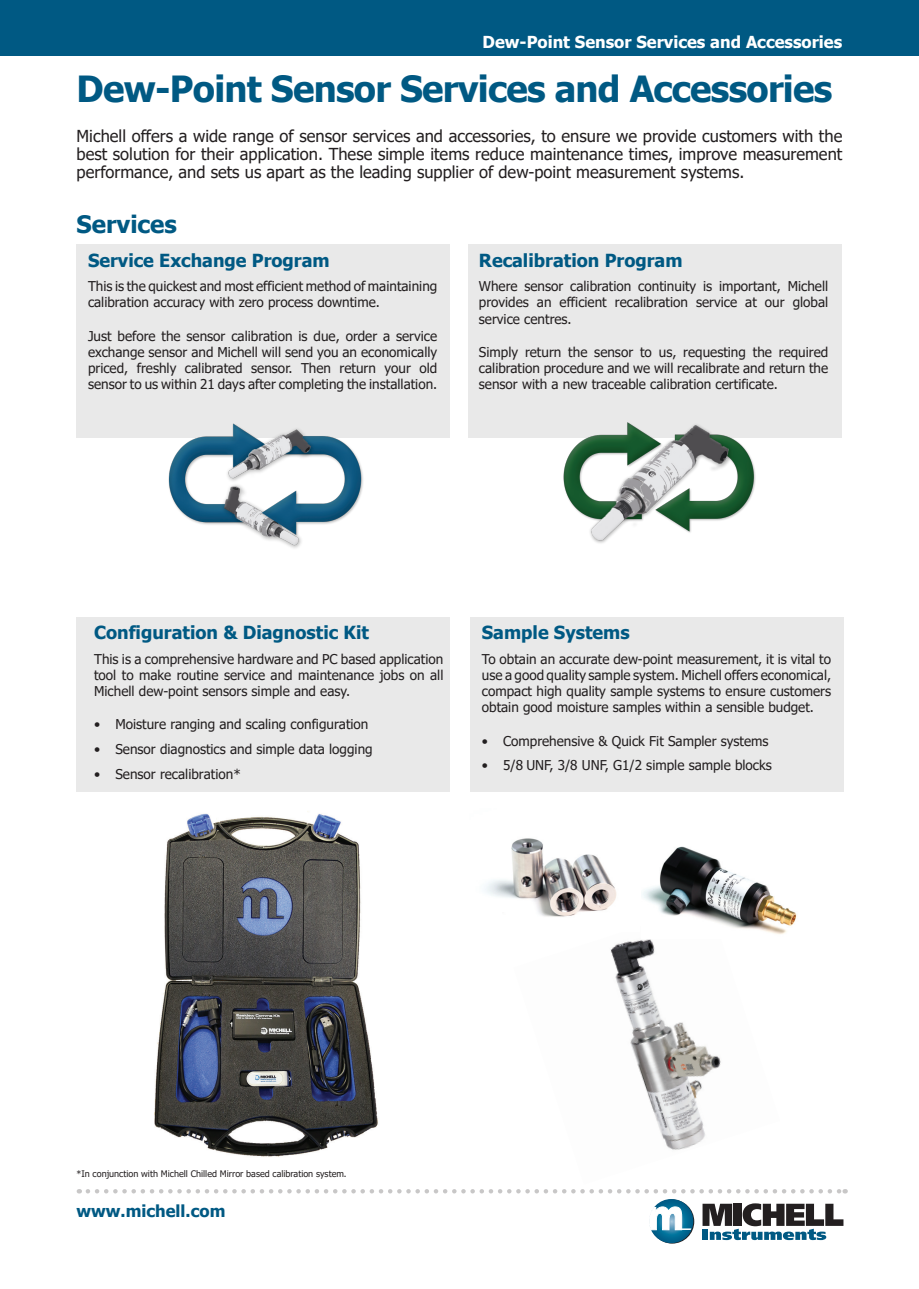
<style>
.page{position:relative;width:919px;height:1289px;background:#fff}
.page>*{position:absolute;margin:0;border:0;box-sizing:border-box;transform-origin:0 0}
.Heading_1{font:700 36px "Tahoma";letter-spacing:-.02em;color:#005983}
.Heading_2{font:700 24px "Tahoma";color:#005983}
.Heading_3{font:700 18px "Tahoma";color:#005983}
.Main_description{font:16.5px/18px "Tahoma";color:#231f20;text-align:justify}
.t1{font:700 16.5px "Tahoma";color:#fff}
.t2{font:700 16.5px "Tahoma";color:#005983}
.Body_text{font:13.5px/16.2px "Tahoma";color:#231f20;text-align:justify}
.Table_heading{font:9px "Tahoma";color:#231f20}
</style>
<div class="page">
<svg style="left:650px;top:1199px;width:44px;height:44px"></svg>
<svg style="left:649px;top:1198px;width:44px;height:45px"></svg>
<svg style="left:702px;top:1203px;width:141px;height:36px"></svg>
<svg style="left:649px;top:1206px;width:42px;height:23px"></svg>
<div style="left:13px;top:0;width:905px;height:55px;background:#005983"></div>
<svg style="left:88px;top:1189px;width:757px;height:4px"></svg>
<div style="left:0;top:0;width:13px;height:55px;background:#005983"></div>
<div style="left:467px;top:244px;width:374px;height:194px;background:#e9e9e9"></div>
<div style="left:76px;top:244px;width:373px;height:194px;background:#e9e9e9"></div>
<img style="left:168px;top:423px;width:195px;height:125px">
<img style="left:563px;top:422px;width:193px;height:121px">
<div style="left:469px;top:617px;width:374px;height:174px;background:#e9e9e9"></div>
<div style="left:76px;top:617px;width:374px;height:174px;background:#e9e9e9"></div>
<img style="left:154px;top:811px;width:224px;height:346px">
<img style="left:610px;top:939px;width:111px;height:211px">
<img style="left:642px;top:846px;width:155px;height:88px">
<img style="left:485px;top:838px;width:132px;height:79px">
<p class="t1" style="left:482px;top:30px;width:361px">Dew-Point Sensor Services and Accessories</p>
<p class="Heading_1" style="left:77px;top:64px;width:757px">Dew-Point Sensor Services and Accessories</p>
<p class="Main_description" style="left:77px;top:127px;width:767px">Michell offers a wide range of sensor services and accessories, to ensure we provide customers with the best solution for their application. These simple items reduce maintenance times, improve measurement performance, and sets us apart as the leading supplier of dew-point measurement systems.</p>
<p class="Heading_2" style="left:77px;top:207px;width:102px">Services</p>
<p class="Heading_3" style="left:479px;top:247px;width:205px">Recalibration Program</p>
<p class="Body_text" style="left:479px;top:279px;width:351px">Where sensor calibration continuity is important, Michell provides an efficient recalibration service at our global service centres.</p>
<p class="Body_text" style="left:479px;top:344px;width:351px">Simply return the sensor to us, requesting the required calibration procedure and we will recalibrate and return the sensor with a new traceable calibration certificate.</p>
<p class="Heading_3" style="left:88px;top:247px;width:243px">Service Exchange Program</p>
<p class="Body_text" style="left:88px;top:279px;width:351px">This is the quickest and most efficient method of maintaining calibration accuracy with zero process downtime.</p>
<p class="Body_text" style="left:88px;top:328px;width:351px">Just before the sensor calibration is due, order a service exchange sensor and Michell will send you an economically priced, freshly calibrated sensor. Then return your old sensor to us within 21 days after completing the installation.</p>
<p class="Heading_3" style="left:94px;top:620px;width:276px">Configuration &amp; Diagnostic Kit</p>
<p class="Body_text" style="left:94px;top:651px;width:351px">This is a comprehensive hardware and PC based application tool to make routine service and maintenance jobs on all Michell dew-point sensors simple and easy.</p>
<p class="Body_text" style="left:94px;top:717px;width:276px">• Moisture ranging and scaling configuration</p>
<p class="Body_text" style="left:94px;top:742px;width:280px">• Sensor diagnostics and simple data logging</p>
<p class="Body_text" style="left:94px;top:766px;width:148px">• Sensor recalibration*</p>
<p class="Heading_3" style="left:482px;top:620px;width:149px">Sample Systems</p>
<p class="Body_text" style="left:482px;top:651px;width:351px">To obtain an accurate dew-point measurement, it is vital to use a good quality sample system. Michell offers economical, compact high quality sample systems to ensure customers obtain good moisture samples within a sensible budget.</p>
<p class="Body_text" style="left:482px;top:733px;width:288px">• Comprehensive &amp; Quick Fit Sampler systems</p>
<p class="Body_text" style="left:482px;top:758px;width:291px">• 5/8 UNF, 3/8 UNF, G1/2 simple sample blocks</p>
<p class="Table_heading" style="left:77px;top:1167px;width:271px">*In conjunction with Michell Chilled Mirror based calibration system.</p>
<p class="t2" style="left:77px;top:1198px;width:150px">www.michell.com</p>
</div>
